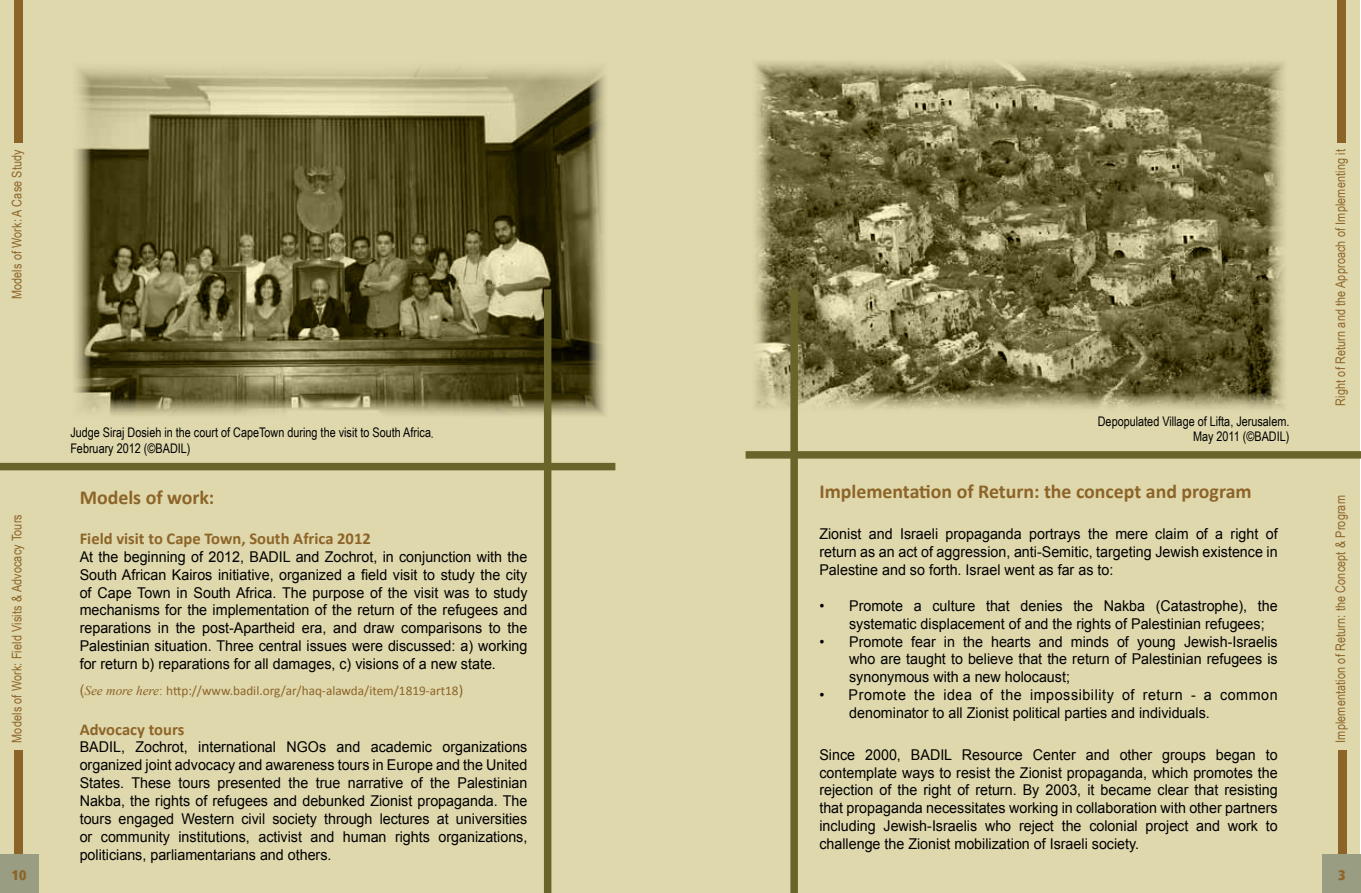
<style>
.page{position:relative;width:1361px;height:893px;background:#fff}
.page>*{position:absolute;margin:0;border:0;box-sizing:border-box;transform-origin:0 0}
.t1{font:700 19.8px "Calibri";color:#8d6427}
.t2{font:700 18px "Ayyam Head";color:#8d6427}
.t3{font:700 16.5px "Calibri";color:#8d6427}
.t4{font:14.85px/17.9px "Arial";color:#000;scale:.96 1}
.t5{font:14.85px "Arial";letter-spacing:.04em;color:#000;scale:.96 1}
.t6{font:14.85px "Calibri";color:#8d6427}
.t7{font:14.85px "Arial";color:#8d6427;scale:.96 1}
.t8{font:13.2px "Arial Narrow";letter-spacing:.01em;color:#8d6427}
.t9{font:13.2px/15.9px "Arial Narrow";color:#000}
.t10{font:13.2px "Calibri";color:#8d6427}
.s1{font-family:"Win Soft Pro";font-weight:500}
.s2{font-family:"Times New Roman";font-style:italic}
.s3{font-family:"Times New Roman"}
</style>
<div class="page">
<div style="left:0;top:0;width:1359px;height:893px;background:#dfd8ad"></div>
<div style="left:0;top:463px;width:615px;height:7px;background:#68642a"></div>
<div style="left:745px;top:451px;width:616px;height:8px;background:#68642a"></div>
<img style="left:755px;top:61px;width:530px;height:348px">
<img style="left:74px;top:67px;width:531px;height:352px">
<div style="left:790px;top:289px;width:8px;height:604px;background:#68642a"></div>
<div style="left:544px;top:289px;width:7px;height:604px;background:#68642a"></div>
<div style="left:1338px;top:750px;width:8px;height:143px;background:#8d6427"></div>
<div style="left:1337px;top:0;width:9px;height:143px;background:#8d6427"></div>
<div style="left:14px;top:750px;width:9px;height:143px;background:#8d6427"></div>
<div style="left:14px;top:0;width:8px;height:143px;background:#8d6427"></div>
<div style="left:1322px;top:855px;width:39px;height:38px;background:#999e83"></div>
<div style="left:0;top:855px;width:38px;height:38px;background:#999e83"></div>
<p class="t8" style="left:7px;top:299px;width:151px;rotate:-90deg">Models of Work A: Case Study</p>
<p class="t8" style="left:7px;top:743px;width:230px;rotate:-90deg">Models of Work: Field Visits &amp; Advocacy Tours</p>
<p class="t9" style="left:70px;top:424px;width:364px">Judge Siraj Dosieh in the court of CapeTown during the visit to South Africa<span class="s1">،<br></span>February 2012 (©BADIL(</p>
<p class="t9" style="left:1098px;top:412px;width:193px;text-align:right">Depopulated Village of Lifta, Jerusalem.<br>May 2011 (©BADIL(</p>
<h1 class="t1" style="left:80px;top:485px;width:136px">Models of work:</h1>
<p class="t3" style="left:80px;top:528px;width:293px">Field visit to Cape Town, South Africa 2012</p>
<p class="t4" style="left:80px;top:548px;width:468px;text-align:justify">At the beginning of 2012, BADIL and Zochrot in, conjunction with the South African Kairos initiative, organized a field visit to study the city of Cape Town in South Africa. The purpose of the visit was to study mechanisms for the implementation of the return of the refugees and reparations in the post-Apartheid era, and draw comparisons to the Palestinian situation. Three central issues were discussed a: ) working</p>
<p class="t6" style="left:459px;top:680px;width:6px">(</p>
<p class="t4" style="left:80px;top:655px;width:435px">for return b) reparations for all damages c, ) visions of a new state.</p>
<p class="t7" style="left:80px;top:679px;width:6px">(</p>
<p class="t10" style="left:84px;top:682px;width:376px"><span class="s2">See more here</span><span class="s3">:</span> http://www.badil.org/ar/haq-alawda/item/1819-art18</p>
<p class="t3" style="left:80px;top:718px;width:106px">Advocacy tours</p>
<p class="t4" style="left:286px;top:738px;width:43px">NGOs</p>
<p class="t4" style="left:80px;top:738px;width:49px">BADIL,</p>
<p class="t4" style="left:80px;top:756px;width:468px">organized joint advocacy and awareness tours in Europe and the United</p>
<p class="t4" style="left:457px;top:774px;width:74px">Palestinian</p>
<p class="t4" style="left:135px;top:738px;width:56px">Zochrot,</p>
<p class="t4" style="left:198px;top:738px;width:83px">international</p>
<p class="t4" style="left:337px;top:738px;width:26px">and</p>
<p class="t4" style="left:371px;top:738px;width:65px">academic</p>
<p class="t4" style="left:442px;top:738px;width:90px">organizations</p>
<p class="t4" style="left:80px;top:774px;width:48px">States.</p>
<p class="t4" style="left:80px;top:792px;width:468px">Nakba, the rights of refugees and debunked Zionist propaganda. The</p>
<p class="t4" style="left:456px;top:810px;width:76px">universities</p>
<p class="t4" style="left:411px;top:774px;width:14px">of</p>
<p class="t4" style="left:131px;top:774px;width:43px">These</p>
<p class="t4" style="left:218px;top:774px;width:68px">presented</p>
<p class="t4" style="left:289px;top:774px;width:22px">the</p>
<p class="t4" style="left:348px;top:774px;width:59px">narrative</p>
<p class="t4" style="left:430px;top:774px;width:22px">the</p>
<p class="t4" style="left:178px;top:774px;width:35px">tours</p>
<p class="t4" style="left:316px;top:774px;width:27px">true</p>
<p class="t4" style="left:119px;top:810px;width:59px">engaged</p>
<p class="t4" style="left:181px;top:810px;width:57px">Western</p>
<p class="t4" style="left:241px;top:810px;width:26px">civil</p>
<p class="t4" style="left:272px;top:810px;width:48px">society</p>
<p class="t4" style="left:324px;top:810px;width:52px">through</p>
<p class="t4" style="left:380px;top:810px;width:54px">lectures</p>
<p class="t4" style="left:80px;top:810px;width:35px">tours</p>
<p class="t4" style="left:437px;top:810px;width:14px">at</p>
<p class="t4" style="left:101px;top:827px;width:73px">community</p>
<p class="t4" style="left:178px;top:827px;width:76px">institutions,</p>
<p class="t4" style="left:258px;top:827px;width:47px">activist</p>
<p class="t4" style="left:310px;top:827px;width:26px">and</p>
<p class="t4" style="left:80px;top:827px;width:264px">or<br>politicians, parliamentarians and others.</p>
<p class="t4" style="left:343px;top:827px;width:47px">human</p>
<p class="t4" style="left:395px;top:827px;width:38px">rights</p>
<p class="t4" style="left:438px;top:827px;width:94px">organizations,</p>
<h1 class="t1" style="left:819px;top:478px;width:434px">Implementation of Return: the concept and program</h1>
<p class="t4" style="left:1196px;top:525px;width:14px">of</p>
<p class="t4" style="left:1265px;top:525px;width:14px">of</p>
<p class="t4" style="left:819px;top:525px;width:479px">Zionist<br>return as an act of aggression, anti-Semitic, targeting Jewish existence in</p>
<p class="t4" style="left:1258px;top:597px;width:22px">the</p>
<p class="t4" style="left:869px;top:525px;width:26px">and</p>
<p class="t4" style="left:900px;top:525px;width:41px">Israeli</p>
<p class="t4" style="left:945px;top:525px;width:81px">propaganda</p>
<p class="t4" style="left:1088px;top:525px;width:22px">the</p>
<p class="t4" style="left:1155px;top:525px;width:36px">claim</p>
<p class="t4" style="left:1230px;top:525px;width:30px">right</p>
<p class="t4" style="left:1029px;top:525px;width:55px">portrays</p>
<p class="t4" style="left:1115px;top:525px;width:35px">mere</p>
<p class="t4" style="left:1215px;top:525px;width:10px">a</p>
<p class="t4" style="left:819px;top:561px;width:308px">Palestine and so forth. Israel went as far as to:</p>
<p class="t4" style="left:1156px;top:597px;width:97px">(Catastrophe ,)</p>
<p class="t4" style="left:849px;top:597px;width:58px">Promote</p>
<p class="t4" style="left:932px;top:597px;width:46px">culture</p>
<p class="t4" style="left:986px;top:597px;width:26px">that</p>
<p class="t4" style="left:1020px;top:597px;width:45px">denies</p>
<p class="t4" style="left:1073px;top:597px;width:22px">the</p>
<p class="t4" style="left:1104px;top:597px;width:45px">Nakba</p>
<p class="t4" style="left:914px;top:597px;width:10px">a</p>
<p class="t4" style="left:819px;top:597px;width:7px">•</p>
<p class="t4" style="left:819px;top:632px;width:7px">•</p>
<p class="t4" style="left:819px;top:686px;width:7px">•</p>
<p class="t4" style="left:1184px;top:614px;width:99px;text-indent:-335px">systematic displacement of and the rights of Palestinian refugees;<br>Jewish-Israelis</p>
<p class="t4" style="left:911px;top:632px;width:27px">fear</p>
<p class="t4" style="left:1117px;top:632px;width:14px">of</p>
<p class="t4" style="left:849px;top:632px;width:58px">Promote</p>
<p class="t4" style="left:944px;top:632px;width:13px">in</p>
<p class="t4" style="left:963px;top:632px;width:22px">the</p>
<p class="t4" style="left:991px;top:632px;width:43px">hearts</p>
<p class="t4" style="left:1039px;top:632px;width:26px">and</p>
<p class="t4" style="left:1071px;top:632px;width:41px">minds</p>
<p class="t4" style="left:1137px;top:632px;width:42px">young</p>
<p class="t4" style="left:849px;top:650px;width:448px">who are taught to believe that the return of Palestinian refugees is</p>
<p class="t4" style="left:849px;top:668px;width:231px">synonymous with a new holocaust;</p>
<p class="t4" style="left:1220px;top:686px;width:62px">common</p>
<p class="t4" style="left:980px;top:686px;width:15px">of</p>
<p class="t4" style="left:1122px;top:686px;width:15px">of</p>
<p class="t5" style="left:848px;top:685px;width:61px">Promote</p>
<p class="t4" style="left:914px;top:686px;width:23px">the</p>
<p class="t4" style="left:943px;top:686px;width:31px">idea</p>
<p class="t4" style="left:1001px;top:686px;width:23px">the</p>
<p class="t5" style="left:1030px;top:685px;width:89px">impossibility</p>
<p class="t4" style="left:1142px;top:686px;width:43px">return</p>
<p class="t4" style="left:1191px;top:686px;width:23px">a-</p>
<p class="t4" style="left:849px;top:704px;width:377px">denominator to all Zionist political parties and individuals.</p>
<p class="t4" style="left:819px;top:745px;width:39px">Since</p>
<p class="t4" style="left:819px;top:763px;width:479px">contemplate ways to resist the Zionist propaganda, which promotes the</p>
<p class="t4" style="left:819px;top:781px;width:479px">rejection of the right of return. By 2003, it became clear that resisting</p>
<p class="t4" style="left:819px;top:799px;width:479px">that propaganda necessitates working in collaboration with other partners</p>
<p class="t4" style="left:1265px;top:817px;width:14px">to</p>
<p class="t4" style="left:1033px;top:745px;width:46px">Center</p>
<p class="t4" style="left:865px;top:745px;width:39px">2000,</p>
<p class="t4" style="left:911px;top:745px;width:45px">BADIL</p>
<p class="t4" style="left:961px;top:745px;width:65px">Resource</p>
<p class="t4" style="left:1086px;top:745px;width:26px">and</p>
<p class="t4" style="left:1119px;top:745px;width:35px">other</p>
<p class="t4" style="left:1216px;top:745px;width:43px">began</p>
<p class="t4" style="left:1265px;top:745px;width:14px">to</p>
<p class="t4" style="left:1162px;top:745px;width:47px">groups</p>
<p class="t4" style="left:819px;top:817px;width:335px">including<br>challenge the Zionist mobilization of Israeli society.</p>
<p class="t4" style="left:883px;top:817px;width:99px">Jewish-Israelis</p>
<p class="t4" style="left:985px;top:817px;width:29px">who</p>
<p class="t4" style="left:1019px;top:817px;width:38px">reject</p>
<p class="t4" style="left:1061px;top:817px;width:22px">the</p>
<p class="t4" style="left:1089px;top:817px;width:52px">colonial</p>
<p class="t4" style="left:1145px;top:817px;width:46px">project</p>
<p class="t4" style="left:1196px;top:817px;width:26px">and</p>
<p class="t4" style="left:1227px;top:817px;width:33px">work</p>
<p class="t8" style="left:1330px;top:406px;width:258px;rotate:-90deg">Right of Return and the Approach of Implementing it</p>
<p class="t8" style="left:1330px;top:743px;width:249px;rotate:-90deg">Implementation of Return: the Concept &amp; Program</p>
<p class="t2" style="left:12px;top:865px;width:16px">10</p>
<p class="t2" style="left:1338px;top:865px;width:9px">3</p>
</div>
